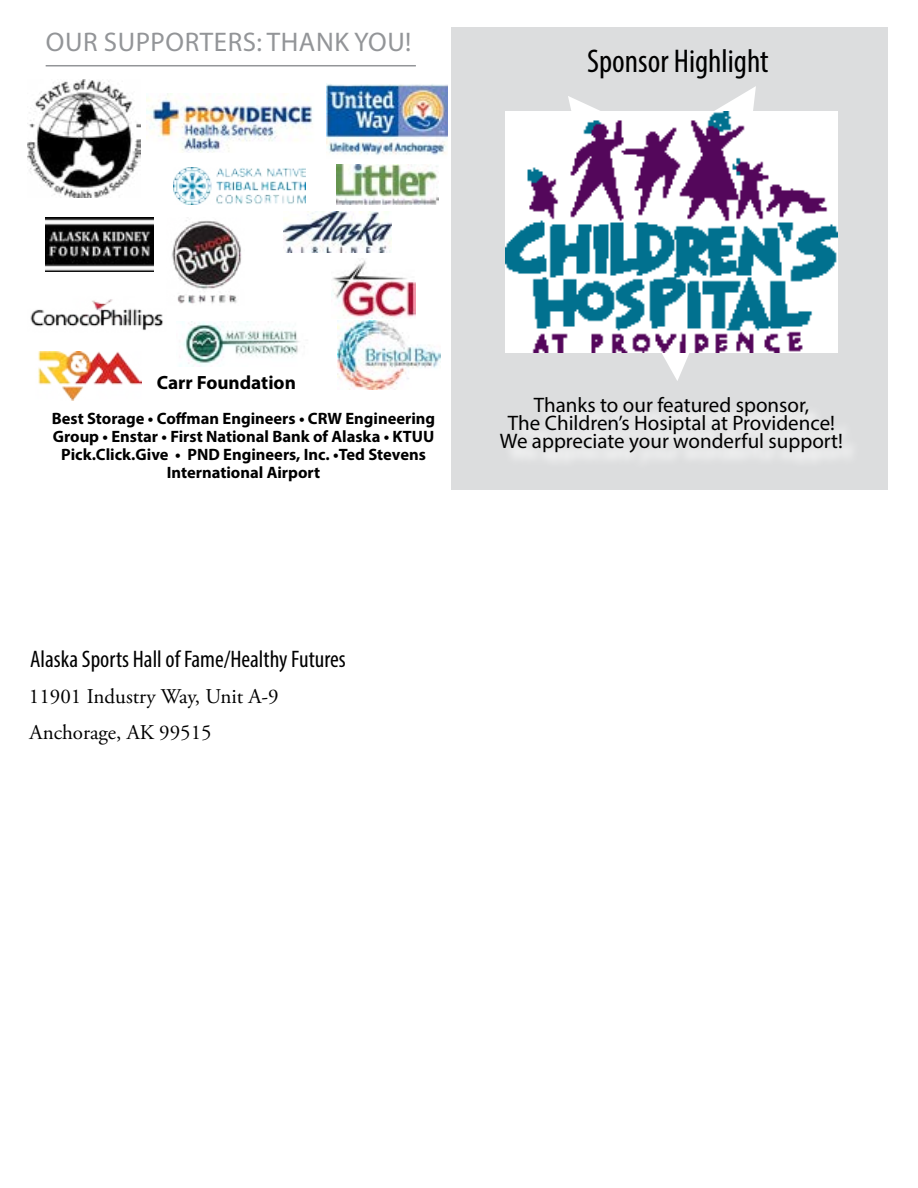
<style>
.page{position:relative;width:918px;height:1188px;background:#fff}
.page>*{position:absolute;margin:0;border:0;box-sizing:border-box;transform-origin:0 0}
.t1{font:condensed 33px "Myriad Pro";color:#000}
.t2{font:27px "Myriad Pro";letter-spacing:.02em;color:#939598}
.t3{font:condensed 24px "Myriad Pro";color:#000}
.t4{font:21px/18px "Myriad Pro";color:#000;text-align:center}
.t5{font:21px/36.2px "Adobe Garamond Pro";color:#000}
.t6{font:700 19.2px "Myriad Pro";color:#000}
.t7{font:700 16.5px/18px "Myriad Pro";color:#000;text-align:center}
</style>
<div class="page">
<img style="left:173px;top:167px;width:133px;height:38px">
<img style="left:172px;top:217px;width:70px;height:87px">
<img style="left:337px;top:165px;width:101px;height:40px">
<img style="left:30px;top:299px;width:133px;height:31px">
<img style="left:27px;top:80px;width:114px;height:118px">
<img style="left:146px;top:94px;width:167px;height:58px">
<img style="left:327px;top:84px;width:120px;height:71px">
<img style="left:46px;top:217px;width:108px;height:54px">
<div style="left:451px;top:27px;width:437px;height:463px;background:#dcddde"></div>
<hr style="left:46px;top:65px;width:370px;height:1px;background:#939598">
<svg style="left:519px;top:86px;width:305px;height:295px"></svg>
<img style="left:506px;top:112px;width:331px;height:241px">
<div style="left:502px;top:400px;width:357px;height:71px;background:#e3e3e4"></div>
<img style="left:283px;top:212px;width:108px;height:41px">
<img style="left:337px;top:321px;width:103px;height:69px">
<img style="left:38px;top:351px;width:104px;height:50px">
<img style="left:179px;top:322px;width:121px;height:44px">
<img style="left:333px;top:258px;width:83px;height:60px">
<h2 class="t2" style="left:46px;top:26px;width:88px">Our Supporters</h2>
<h2 class="t2" style="left:256px;top:26px;width:43px">: Thank</h2>
<h2 class="t2" style="left:354px;top:26px;width:59px">You !</h2>
<h1 class="t1" style="left:587px;top:41px;width:183px">Sponsor Highlight</h1>
<p class="t6" style="left:157px;top:370px;width:141px">Carr Foundation</p>
<p class="t7" style="left:52px;top:409px;width:385px">Best Storage • Coffman Engineers • CRW Engineering Group • Enstar • First National Bank of Alaska • KTUU Pick.Click.Give • PND Engineers, Inc. •Ted Stevens International Airport</p>
<p class="t4" style="left:500px;top:396px;width:345px">Thanks to our featured sponsor,<br>The Children’s Hosiptal at Providence!<br>We appreciate your wonderful support!</p>
<h3 class="t3" style="left:30px;top:645px;width:317px">Alaska Sports Hall of Fame/Healthy Futures</h3>
<p class="t5" style="left:29px;top:679px;width:251px">11901 Industry Way, Unit A-9<br>Anchorage, AK 99515</p>
</div>
